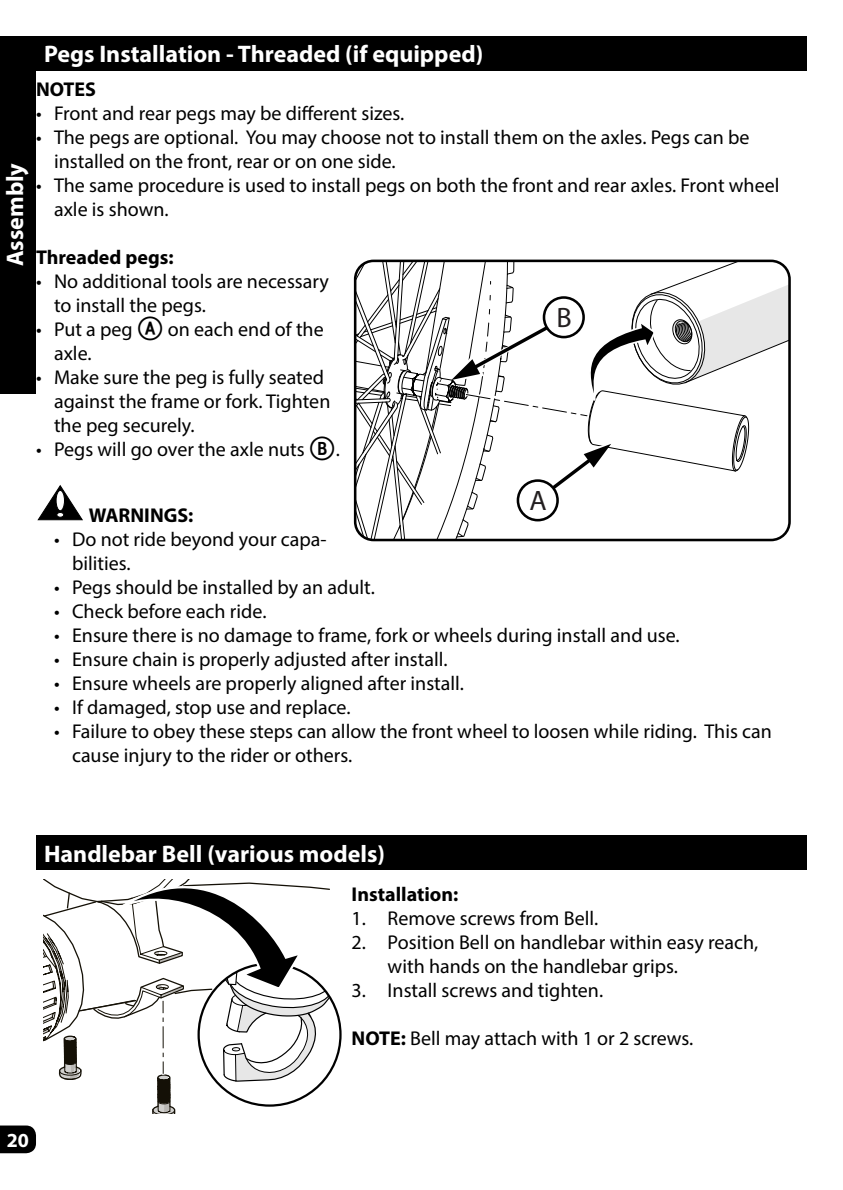
<style>
.page{position:relative;width:843px;height:1190px;background:#fff}
.page>*{position:absolute;margin:0;border:0;box-sizing:border-box;transform-origin:0 0}
.t1{font:28.2px "Myriad Pro";color:#231f20}
.t2{font:700 24px "Myriad Pro";color:#fff}
.t3{font:20px/24px "Myriad Pro";color:#000}
.t4{font:700 20px "Myriad Pro";color:#000}
.t5{font:700 20px "Myriad Pro";color:#fff}
.s1{font-family:"Fyra Alpha Circle";font-weight:700;font-size:32px}
.s2{font-weight:700}
</style>
<div class="page">
<div style="left:0;top:36px;width:36px;height:357px;background:#000"></div>
<svg style="left:0;top:1125px;width:36px;height:28px"></svg>
<div style="left:36px;top:36px;width:770px;height:34px;background:#000"></div>
<svg style="left:355px;top:261px;width:434px;height:279px"></svg>
<svg style="left:38px;top:485px;width:44px;height:35px"></svg>
<svg style="left:43px;top:879px;width:297px;height:234px"></svg>
<div style="left:36px;top:835px;width:770px;height:34px;background:#000"></div>
<p class="t2" style="left:-1px;top:266px;width:105px;rotate:-90deg">Assembly</p>
<p class="t2" style="left:44px;top:38px;width:440px">Pegs Installation - Threaded (if equipped)</p>
<p class="t4" style="left:36px;top:76px;width:62px">NOTES</p>
<p class="t3" style="left:36px;top:101px;width:370px">• Front and rear pegs may be different sizes.</p>
<p class="t3" style="left:54px;top:125px;width:697px;text-indent:-18px">• The pegs are optional. You may choose not to install them on the axles. Pegs can be installed on the front, rear or on one side.</p>
<p class="t3" style="left:54px;top:173px;width:726px;text-indent:-18px">• The same procedure is used to install pegs on both the front and rear axles. Front wheel axle is shown.</p>
<p class="t4" style="left:36px;top:244px;width:139px">Threaded pegs:</p>
<p class="t3" style="left:54px;top:269px;width:276px;text-indent:-18px">• No additional tools are necessary to install the pegs.</p>
<p class="t3" style="left:54px;top:317px;width:271px;text-indent:-18px">• Put a peg <span class="s1">A</span> on each end of the axle.</p>
<p class="t3" style="left:54px;top:365px;width:278px;text-indent:-18px">• Make sure the peg is fully seated against the frame or fork. Tighten the peg securely.</p>
<p class="t3" style="left:36px;top:437px;width:305px">• Pegs will go over the axle nuts <span class="s1">B</span>.</p>
<h1 class="t1" style="left:556px;top:300px;width:17px">B</h1>
<h1 class="t1" style="left:529px;top:483px;width:19px">A</h1>
<p class="t4" style="left:89px;top:502px;width:106px">WARNINGS:</p>
<p class="t3" style="left:72px;top:527px;width:256px;text-indent:-18px">• Do not ride beyond your capa&shy;bilities.</p>
<p class="t3" style="left:54px;top:575px;width:322px">• Pegs should be installed by an adult.</p>
<p class="t3" style="left:54px;top:599px;width:214px">• Check before each ride.</p>
<p class="t3" style="left:54px;top:623px;width:627px">• Ensure there is no damage to frame, fork or wheels during install and use.</p>
<p class="t3" style="left:54px;top:647px;width:395px">• Ensure chain is properly adjusted after install.</p>
<p class="t3" style="left:54px;top:671px;width:411px">• Ensure wheels are properly aligned after install.</p>
<p class="t3" style="left:54px;top:695px;width:298px">• If damaged, stop use and replace.</p>
<p class="t3" style="left:72px;top:719px;width:701px;text-indent:-18px">• Failure to obey these steps can allow the front wheel to loosen while riding. This can cause injury to the rider or others.</p>
<p class="t2" style="left:44px;top:837px;width:342px">Handlebar Bell (various models)</p>
<p class="t4" style="left:351px;top:881px;width:108px">Installation:</p>
<p class="t3" style="left:351px;top:905px;width:248px">1. Remove screws from Bell.</p>
<p class="t3" style="left:387px;top:929px;width:372px;text-indent:-36px">2. Position Bell on handlebar within easy reach, with hands on the handlebar grips.</p>
<p class="t3" style="left:351px;top:977px;width:253px">3. Install screws and tighten.</p>
<p class="t3" style="left:351px;top:1025px;width:343px"><span class="s2">NOTE:</span> Bell may attach with 1 or 2 screws.</p>
<p class="t5" style="left:7px;top:1127px;width:24px">20</p>
</div>
